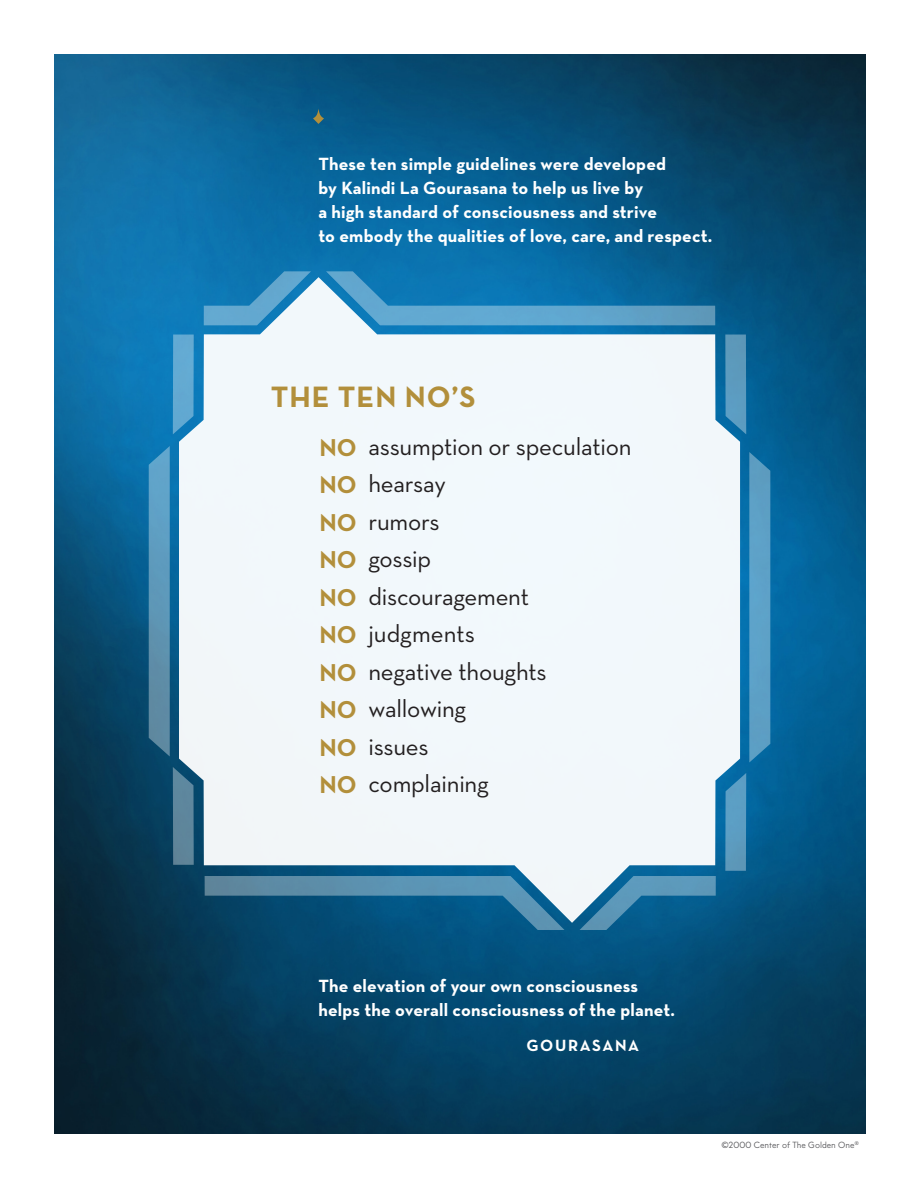
<style>
.page{position:relative;width:918px;height:1188px;background:#fff}
.page>*{position:absolute;margin:0;border:0;box-sizing:border-box;transform-origin:0 0}
.t1{font:700 30px "Neutra Text";letter-spacing:.03em;color:#b28f3b}
.t2{font:24.9px "Neutra Text";letter-spacing:-.01em;color:#231f20}
.t3{font:700 18px "Neutra Text";letter-spacing:.01em;color:#fff}
.t4{font:700 16.5px "Neutra Text";letter-spacing:.1em;color:#fff}
.t5{font:9px "MTT Milano";color:#5a5a5d}
.s1{font-weight:700;color:#b28f3b}
</style>
<div class="page">
<img style="left:54px;top:54px;width:811px;height:1080px">
<svg style="left:580px;top:923px;width:136px;height:7px"></svg>
<svg style="left:205px;top:923px;width:360px;height:7px;background:#09527b"></svg>
<svg style="left:179px;top:277px;width:561px;height:646px;fill:#f2f8fb"></svg>
<svg style="left:749px;top:452px;width:21px;height:311px;background:#569bc3"></svg>
<svg style="left:725px;top:773px;width:21px;height:98px;background:#5196bd"></svg>
<svg style="left:725px;top:335px;width:21px;height:99px;background:#5496bb"></svg>
<svg style="left:326px;top:271px;width:389px;height:54px;background:#3288b9"></svg>
<svg style="left:204px;top:271px;width:107px;height:54px;background:#4e9bc8"></svg>
<svg style="left:173px;top:767px;width:21px;height:98px;background:#557f97"></svg>
<svg style="left:173px;top:335px;width:21px;height:99px;background:#5aa5cf"></svg>
<svg style="left:149px;top:446px;width:21px;height:311px;background:#5892b3"></svg>
<svg style="left:313px;top:109px;width:11px;height:15px"></svg>
<p class="t3" style="left:318px;top:153px;width:349px">These ten simple guidelines were developed</p>
<p class="t3" style="left:318px;top:177px;width:326px">by Kalindi La Gourasana to help us live by</p>
<p class="t3" style="left:318px;top:201px;width:340px">a high standard of consciousness and strive</p>
<p class="t3" style="left:318px;top:225px;width:396px">to embody the qualities of love, care, and respect.</p>
<p class="t1" style="left:271px;top:378px;width:206px">THE TEN NO’S</p>
<p class="t2" style="left:319px;top:431px;width:314px"><span class="s1">NO</span> assumption or speculation</p>
<p class="t2" style="left:319px;top:468px;width:128px"><span class="s1">NO</span> hearsay</p>
<p class="t2" style="left:319px;top:506px;width:122px"><span class="s1">NO</span> rumors</p>
<p class="t2" style="left:319px;top:543px;width:113px"><span class="s1">NO</span> gossip</p>
<p class="t2" style="left:319px;top:581px;width:211px"><span class="s1">NO</span> discouragement</p>
<p class="t2" style="left:319px;top:618px;width:157px"><span class="s1">NO</span> judgments</p>
<p class="t2" style="left:319px;top:656px;width:229px"><span class="s1">NO</span> negative thoughts</p>
<p class="t2" style="left:319px;top:693px;width:148px"><span class="s1">NO</span> wallowing</p>
<p class="t2" style="left:319px;top:731px;width:111px"><span class="s1">NO</span> issues</p>
<p class="t2" style="left:319px;top:768px;width:171px"><span class="s1">NO</span> complaining</p>
<p class="t3" style="left:318px;top:975px;width:321px">The elevation of your own consciousness</p>
<p class="t3" style="left:318px;top:999px;width:358px">helps the overall consciousness of the planet.</p>
<p class="t4" style="left:526px;top:1035px;width:114px">GOURASANA</p>
<p class="t5" style="left:722px;top:1139px;width:138px">©2000 Center of The Golden One<sup>®</sup></p>
</div>
